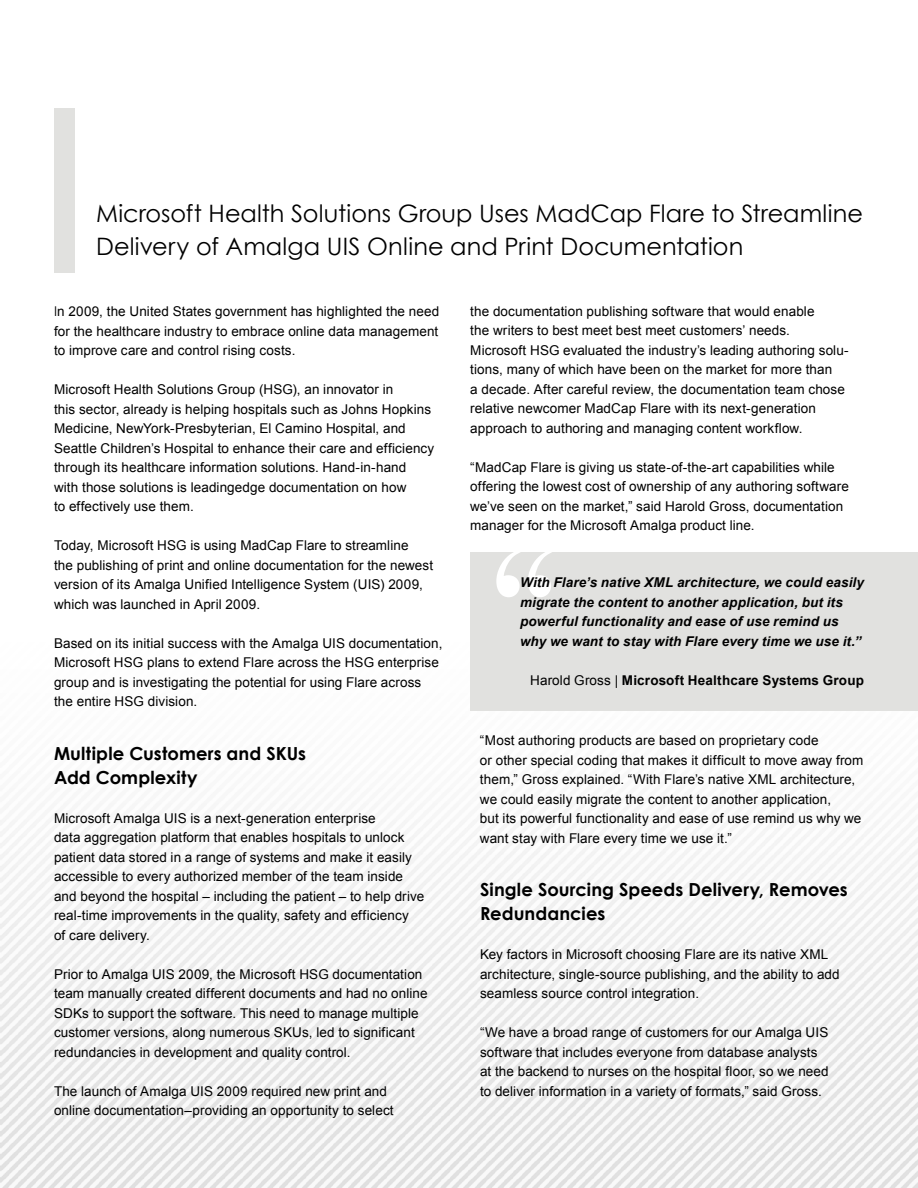
<style>
.page{position:relative;width:918px;height:1188px;background:#fff}
.page>*{position:absolute;margin:0;border:0;box-sizing:border-box;transform-origin:0 0}
.t1{font:189px "Bask Old Face";color:#fff}
.t2{font:24px/33px "Century Gothic";letter-spacing:.005em;color:#000}
.t3{font:700 18px/23.9px "Century Gothic";letter-spacing:.005em;color:#000}
.t4{font:13.5px/19.5px "Arial";letter-spacing:.005em;color:#000}
.t5{font:italic 700 13.5px/19.5px "Arial";letter-spacing:.01em;color:#000}
.t6{font:700 13.5px "Arial";letter-spacing:.015em;color:#000}
.s1{font-family:"Century Gothic"}
.s2{font-weight:400}
</style>
<div class="page">
<img style="left:0;top:820px;width:918px;height:368px">
<div style="left:54px;top:108px;width:21px;height:165px;background:#e1e1df"></div>
<div style="left:470px;top:552px;width:448px;height:159px;background:#e1e1df"></div>
<h2 class="t2" style="left:96px;top:196px;width:769px">Microsoft Health Solutions Group Uses MadCap Flare to Streamline<br>Delivery of Amalga UIS Online and Print Documentation</h2>
<p class="t4" style="left:54px;top:302px;width:387px;text-align:justify"><span class="s1">I</span>n 2009, the United States government has highlighted the need for the healthcare industry to embrace online data management to improve care and control rising costs.</p>
<p class="t4" style="left:54px;top:380px;width:382px">Microsoft Health Solutions Group (HSG), an innovator in<br>this sector, already is helping hospitals such as Johns Hopkins Medicine, NewYork-Presbyterian, El Camino Hospital, and Seattle Children’s Hospital to enhance their care and efficiency through its healthcare information solutions. Hand-in-hand<br>with those solutions is leadingedge documentation on how<br>to effectively use them.</p>
<p class="t4" style="left:54px;top:536px;width:381px">Today, Microsoft HSG is using MadCap Flare to streamline<br>the publishing of print and online documentation for the newest version of its Amalga Unified Intelligence System (UIS) 2009, which was launched in April 2009.</p>
<p class="t4" style="left:54px;top:633px;width:390px">Based on its initial success with the Amalga UIS documentation, Microsoft HSG plans to extend Flare across the HSG enterprise group and is investigating the potential for using Flare across the entire HSG division.</p>
<h3 class="t3" style="left:54px;top:741px;width:254px">Multiple Customers and SKUs<br>Add Complexity</h3>
<p class="t4" style="left:54px;top:808px;width:372px">Microsoft Amalga UIS is a next-generation enterprise<br>data aggregation platform that enables hospitals to unlock patient data stored in a range of systems and make it easily accessible to every authorized member of the team inside and beyond the hospital – including the patient – to help drive real-time improvements in the quality, safety and efficiency<br>of care delivery.</p>
<p class="t4" style="left:54px;top:964px;width:375px">Prior to Amalga UIS 2009, the Microsoft HSG documentation team manually created different documents and had no online SDKs to support the software. This need to manage multiple customer versions, along numerous SKUs, led to significant redundancies in development and quality control.</p>
<p class="t4" style="left:54px;top:1081px;width:341px">The launch of Amalga UIS 2009 required new print and online documentation–providing an opportunity to select</p>
<p class="t4" style="left:470px;top:301px;width:380px">the documentation publishing software that would enable<br>the writers to best meet best meet customers’ needs.<br>Microsoft HSG evaluated the industry’s leading authoring solu&shy;tions, many of which have been on the market for more than<br>a decade. After careful review, the documentation team chose relative newcomer MadCap Flare with its next-generation approach to authoring and managing content workflow.</p>
<p class="t4" style="left:470px;top:457px;width:380px">“MadCap Flare is giving us state-of-the-art capabilities while offering the lowest cost of ownership of any authoring software we’ve seen on the market,” said Harold Gross, documentation manager for the Microsoft Amalga product line.</p>
<h1 class="t1" style="left:488px;top:512px;width:78px">“</h1>
<p class="t5" style="left:520px;top:573px;width:345px">With Flare’s native XML architecture, we could easily migrate the content to another application, but its powerful functionality and ease of use remind us why we want to stay with Flare every time we use it.”</p>
<p class="t6" style="left:530px;top:671px;width:335px"><span class="s2">Harold Gross |</span> Microsoft Healthcare Systems Group</p>
<p class="t4" style="left:480px;top:731px;width:385px">“Most authoring products are based on proprietary code<br>or other special coding that makes it difficult to move away from them,” Gross explained. “With Flare’s native XML architecture, we could easily migrate the content to another application,<br>but its powerful functionality and ease of use remind us why we want stay with Flare every time we use it.”</p>
<h3 class="t3" style="left:480px;top:877px;width:369px">Single Sourcing Speeds Delivery, Removes<br>Redundancies</h3>
<p class="t4" style="left:480px;top:945px;width:361px">Key factors in Microsoft choosing Flare are its native XML architecture, single-source publishing, and the ability to add seamless source control integration.</p>
<p class="t4" style="left:480px;top:1023px;width:350px">“We have a broad range of customers for our Amalga UIS software that includes everyone from database analysts at the backend to nurses on the hospital floor, so we need to deliver information in a variety of formats,” said Gross.</p>
</div>
